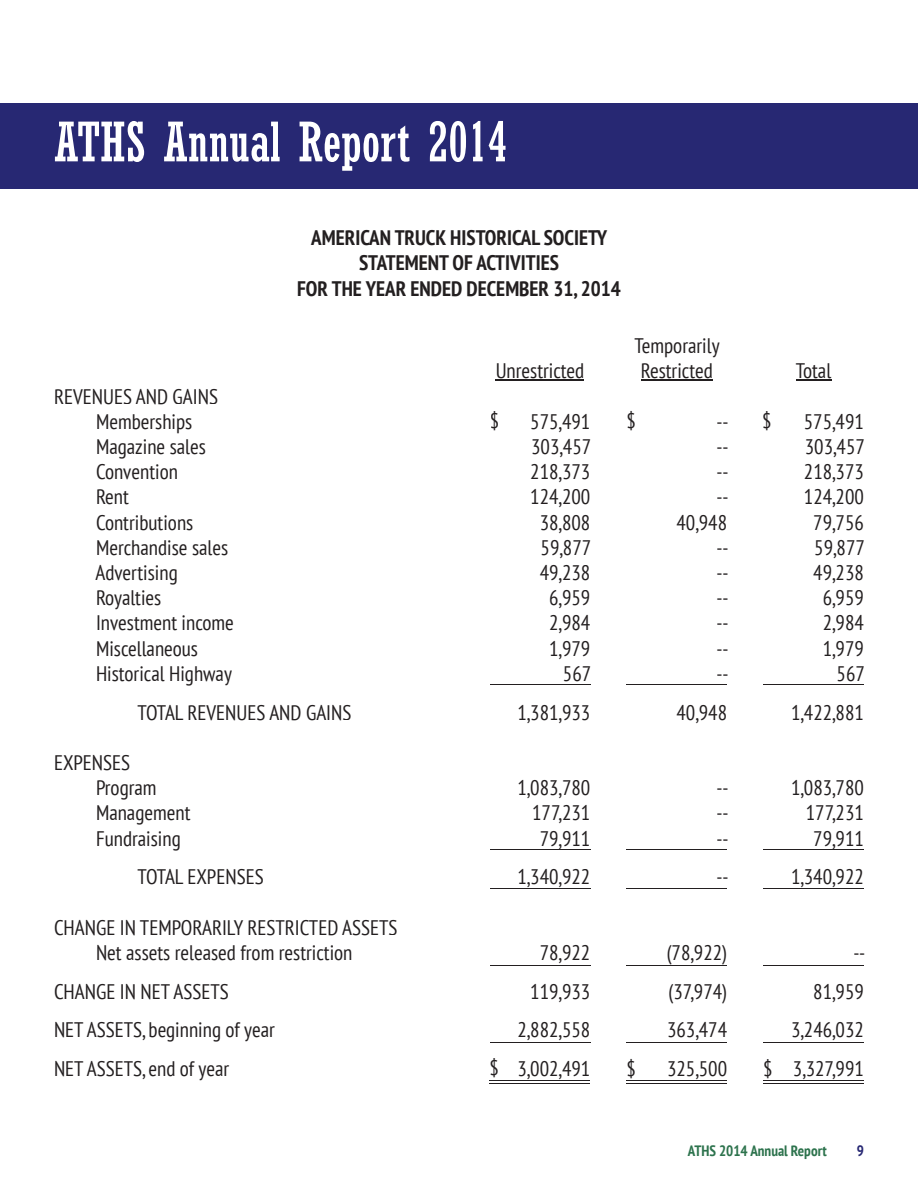
<style>
.page{position:relative;width:918px;height:1188px;background:#fff}
.page>*{position:absolute;margin:0;border:0;box-sizing:border-box;transform-origin:0 0}
.t1{font:condensed 54px "Rockwell";color:#fff}
.t2{font:condensed 21px/25.2px "PT Sans";color:#231f20;text-align:right}
.t3{font:700 condensed 21px/25.2px "PT Sans";color:#231f20;text-align:center}
.t4{font:700 condensed 15px "PT Sans";color:#2d734d}
.t5{font:700 condensed 15px "PT Sans";color:#272873}
</style>
<div class="page">
<div style="left:0;top:104px;width:918px;height:85px;background:#272873"></div>
<hr style="left:496px;top:380px;width:88px;height:1px;background:#231f20">
<hr style="left:490px;top:1081px;width:100px;height:1px;background:#231f20">
<hr style="left:490px;top:1083px;width:100px;height:1px;background:#231f20">
<hr style="left:490px;top:1042px;width:100px;height:1px;background:#231f20">
<hr style="left:490px;top:965px;width:100px;height:1px;background:#231f20">
<hr style="left:490px;top:888px;width:100px;height:1px;background:#231f20">
<hr style="left:490px;top:849px;width:100px;height:1px;background:#231f20">
<hr style="left:490px;top:684px;width:100px;height:1px;background:#231f20">
<hr style="left:641px;top:380px;width:72px;height:1px;background:#231f20">
<hr style="left:626px;top:1081px;width:101px;height:1px;background:#231f20">
<hr style="left:626px;top:1083px;width:101px;height:1px;background:#231f20">
<hr style="left:626px;top:1042px;width:101px;height:1px;background:#231f20">
<hr style="left:626px;top:965px;width:101px;height:1px;background:#231f20">
<hr style="left:626px;top:888px;width:101px;height:1px;background:#231f20">
<hr style="left:626px;top:849px;width:101px;height:1px;background:#231f20">
<hr style="left:626px;top:684px;width:101px;height:1px;background:#231f20">
<hr style="left:796px;top:380px;width:35px;height:1px;background:#231f20">
<hr style="left:763px;top:1081px;width:101px;height:1px;background:#231f20">
<hr style="left:763px;top:1083px;width:101px;height:1px;background:#231f20">
<hr style="left:763px;top:1042px;width:101px;height:1px;background:#231f20">
<hr style="left:763px;top:965px;width:101px;height:1px;background:#231f20">
<hr style="left:763px;top:888px;width:101px;height:1px;background:#231f20">
<hr style="left:763px;top:849px;width:101px;height:1px;background:#231f20">
<hr style="left:763px;top:684px;width:101px;height:1px;background:#231f20">
<h1 class="t1" style="left:54px;top:111px;width:455px">ATHS Annual Report 2014</h1>
<p class="t3" style="left:297px;top:226px;width:325px">AMERICAN TRUCK HISTORICAL SOCIETY<br>STATEMENT OF ACTIVITIES<br>FOR THE YEAR ENDED DECEMBER 31, 2014</p>
<p class="t2" style="left:95px;top:384px;width:140px;text-align:left;text-indent:-41px">REVENUES AND GAINS<br>Memberships<br>Magazine sales<br>Convention<br>Rent<br>Contributions<br>Merchandise sales<br>Advertising<br>Royalties<br>Investment income<br>Miscellaneous<br>Historical Highway</p>
<p class="t2" style="left:137px;top:700px;width:216px">TOTAL REVENUES AND GAINS</p>
<p class="t2" style="left:96px;top:751px;width:96px;text-align:left;text-indent:-42px">EXPENSES<br>Program<br>Management<br>Fundraising</p>
<p class="t2" style="left:137px;top:865px;width:128px">TOTAL EXPENSES</p>
<p class="t2" style="left:54px;top:915px;width:345px;text-align:center">CHANGE IN TEMPORARILY RESTRICTED ASSETS<br>Net assets released from restriction</p>
<p class="t2" style="left:54px;top:973px;width:222px;line-height:38.7px;text-align:left">CHANGE IN NET ASSETS<br>NET ASSETS, beginning of year<br>NET ASSETS, end of year</p>
<p class="t2" style="left:496px;top:359px;width:90px">Unrestricted</p>
<p class="t2" style="left:530px;top:410px;width:63px">575,491<br>303,457<br>218,373<br>124,200<br>38,808<br>59,877<br>49,238<br>6,959<br>2,984<br>1,979<br>567</p>
<p class="t2" style="left:517px;top:700px;width:74px">1,381,933</p>
<p class="t2" style="left:490px;top:409px;width:11px">$</p>
<p class="t2" style="left:517px;top:776px;width:74px">1,083,780<br>177,231<br>79,911</p>
<p class="t2" style="left:517px;top:865px;width:74px">1,340,922</p>
<p class="t2" style="left:635px;top:334px;width:87px;text-align:left">Temporarily<br>Restricted</p>
<p class="t2" style="left:626px;top:409px;width:11px">$</p>
<p class="t2" style="left:677px;top:410px;width:54px">--<br>--<br>--<br>--<br>40,948 --<br>--<br>--<br>--<br>--<br>--</p>
<p class="t2" style="left:677px;top:700px;width:52px">40,948</p>
<p class="t2" style="left:717px;top:776px;width:13px;text-align:justify">-- -- --</p>
<p class="t2" style="left:717px;top:865px;width:13px">--</p>
<p class="t2" style="left:762px;top:409px;width:11px">$</p>
<p class="t2" style="left:517px;top:934px;width:74px;line-height:38.7px">78,922<br>119,933<br>2,882,558<br>3,002,491</p>
<p class="t2" style="left:667px;top:934px;width:62px;line-height:38.7px;text-align:justify">(78,922) (37,974)<br>363,474<br>325,500</p>
<p class="t2" style="left:490px;top:1056px;width:11px">$</p>
<p class="t2" style="left:626px;top:1057px;width:11px">$</p>
<p class="t2" style="left:763px;top:1057px;width:11px">$</p>
<p class="t2" style="left:796px;top:359px;width:37px">Total</p>
<p class="t2" style="left:804px;top:410px;width:63px">575,491<br>303,457<br>218,373<br>124,200<br>79,756<br>59,877<br>49,238<br>6,959<br>2,984<br>1,979<br>567</p>
<p class="t2" style="left:791px;top:700px;width:74px">1,422,881</p>
<p class="t2" style="left:791px;top:776px;width:74px">1,083,780<br>177,231<br>79,911</p>
<p class="t2" style="left:791px;top:865px;width:74px">1,340,922</p>
<p class="t2" style="left:791px;top:934px;width:76px;line-height:38.7px">--<br>81,959<br>3,246,032<br>3,327,991</p>
<p class="t4" style="left:688px;top:1143px;width:140px">ATHS 2014 Annual Report</p>
<p class="t5" style="left:857px;top:1143px;width:9px">9</p>
</div>
